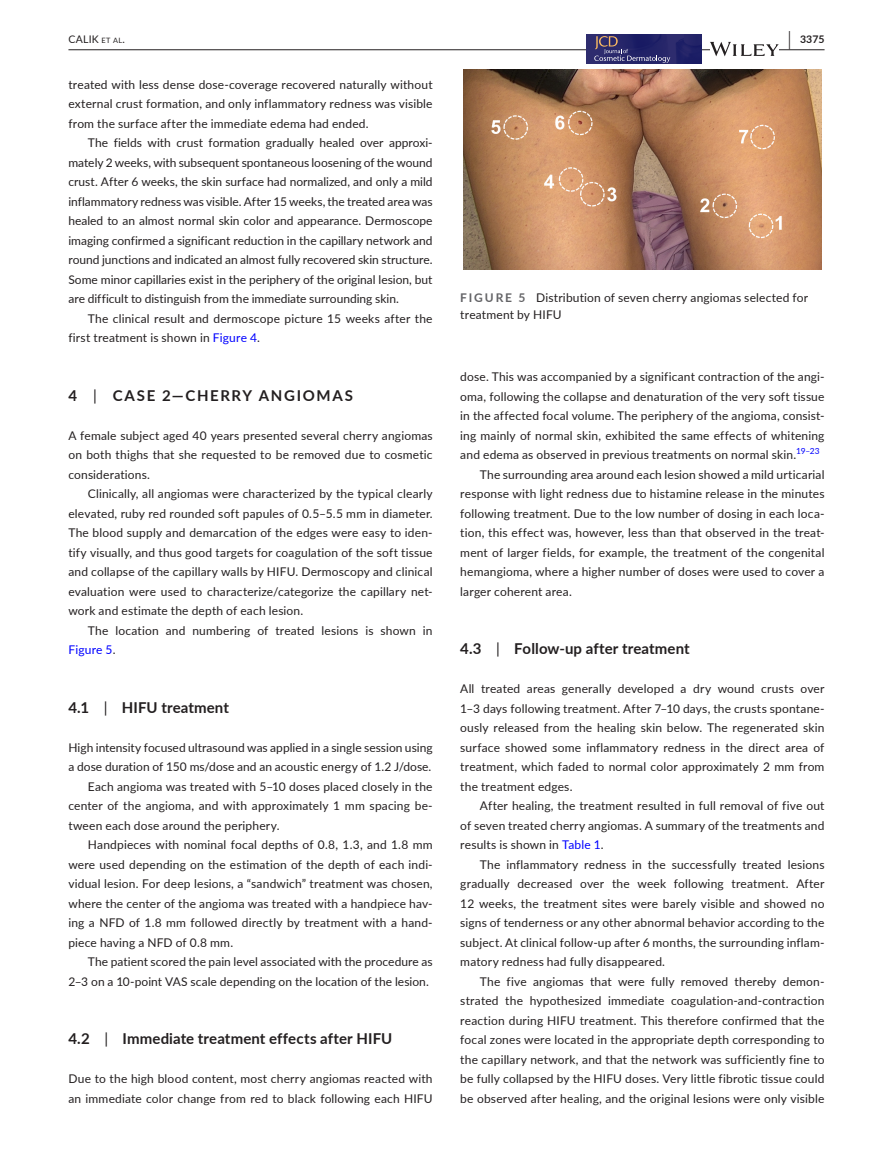
<style>
.page{position:relative;width:893px;height:1174px;background:#fff}
.page>*{position:absolute;margin:0;border:0;box-sizing:border-box;transform-origin:0 0}
.t1{font:700 15px "Lato";letter-spacing:.01em;color:#231f20}
.t2{font:700 15px "Lato";letter-spacing:.11em;color:#231f20}
.t3{font:12px/19.5px "Lato";letter-spacing:.015em;color:#231f20;text-align:justify}
.t4{font:10.5px "Lato";letter-spacing:.02em;color:#231f20}
.t5{font:700 10.5px "Lato";color:#231f20}
.t6{font:8.4px "Lato";color:#00f}
.s1{font-size:7.35px}
.s2{font-size:19.5px}
.s3{color:#00f}
.s4{font-weight:700;color:#636366}
.s5{font-weight:400}
</style>
<div class="page">
<hr style="left:68px;top:49px;width:756px;height:1px;background:#231f20">
<img style="left:587px;top:34px;width:114px;height:30px">
<svg style="left:594px;top:36px;width:76px;height:27px;background:#3c3a73"></svg>
<svg style="left:710px;top:42px;width:69px;height:14px"></svg>
<img style="left:464px;top:69px;width:357px;height:201px">
<p class="t4" style="left:68px;top:31px;width:58px">CALIK <span class="s1">et al</span>.</p>
<p class="t5" style="left:789px;top:31px;width:37px"><span class="s2">|</span> 3375</p>
<p class="t3" style="left:68px;top:74px;width:366px">treated with less dense dose-coverage recovered naturally without external crust formation, and only inflammatory redness was visible from the surface after the immediate edema had ended.</p>
<p class="t3" style="left:68px;top:132px;width:366px;text-indent:20px">The fields with crust formation gradually healed over approxi&shy;mately 2 weeks, with subsequent spontaneous loosening of the wound crust. After 6 weeks, the skin surface had normalized, and only a mild inflammatory redness was visible. After 15 weeks, the treated area was healed to an almost normal skin color and appearance. Dermoscope imaging confirmed a significant reduction in the capillary network and round junctions and indicated an almost fully recovered skin structure.<br>Some minor capillaries exist in the periphery of the original lesion, but are difficult to distinguish from the immediate surrounding skin.</p>
<p class="t3" style="left:68px;top:308px;width:366px;text-indent:20px">The clinical result and dermoscope picture 15 weeks after the first treatment is shown in <span class="s3">Figure 4</span>.</p>
<p class="t3" style="left:460px;top:289px;width:349px;line-height:16.5px"><span class="s4">FIGURE 5</span> Distribution of seven cherry angiomas selected for treatment by HIFU</p>
<p class="t2" style="left:68px;top:384px;width:286px">4 <span class="s5">|</span> CASE 2—CHERRY ANGIOMAS</p>
<p class="t3" style="left:68px;top:425px;width:366px">A female subject aged 40 years presented several cherry angiomas on both thighs that she requested to be removed due to cosmetic considerations.</p>
<p class="t3" style="left:68px;top:483px;width:366px;text-indent:20px">Clinically, all angiomas were characterized by the typical clearly elevated, ruby red rounded soft papules of 0.5–5.5 mm in diameter.<br>The blood supply and demarcation of the edges were easy to iden&shy;tify visually, and thus good targets for coagulation of the soft tissue and collapse of the capillary walls by HIFU. Dermoscopy and clinical evaluation were used to characterize/categorize the capillary net&shy;work and estimate the depth of each lesion.</p>
<p class="t3" style="left:68px;top:620px;width:366px;text-indent:20px">The location and numbering of treated lesions is shown in<br><span class="s3">Figure 5</span>.</p>
<p class="t1" style="left:68px;top:696px;width:162px">4.1 <span class="s5">|</span> HIFU treatment</p>
<p class="t3" style="left:68px;top:737px;width:366px">High intensity focused ultrasound was applied in a single session using</p>
<p class="t3" style="left:68px;top:756px;width:365px">a dose duration of 150 ms/dose and an acoustic energy of 1.2 J/dose.</p>
<p class="t3" style="left:88px;top:776px;width:346px">Each angioma was treated with 5–10 doses placed closely in the</p>
<p class="t3" style="left:68px;top:795px;width:366px">center of the angioma, and with approximately 1 mm spacing be-</p>
<p class="t3" style="left:68px;top:815px;width:213px">tween each dose around the periphery.</p>
<p class="t3" style="left:88px;top:834px;width:346px">Handpieces with nominal focal depths of 0.8, 1.3, and 1.8 mm</p>
<p class="t3" style="left:68px;top:854px;width:366px">were used depending on the estimation of the depth of each indi-</p>
<p class="t3" style="left:68px;top:873px;width:366px">vidual lesion. For deep lesions, a “sandwich” treatment was chosen,</p>
<p class="t3" style="left:68px;top:893px;width:366px">where the center of the angioma was treated with a handpiece hav-</p>
<p class="t3" style="left:68px;top:912px;width:366px">ing a NFD of 1.8 mm followed directly by treatment with a hand-</p>
<p class="t3" style="left:68px;top:932px;width:166px">piece having a NFD of 0.8 mm.</p>
<p class="t3" style="left:88px;top:951px;width:346px">The patient scored the pain level associated with the procedure as</p>
<p class="t3" style="left:68px;top:971px;width:362px">2–3 on a 10-point VAS scale depending on the location of the lesion.</p>
<p class="t1" style="left:68px;top:1028px;width:325px">4.2 <span class="s5">|</span> Immediate treatment effects after HIFU</p>
<p class="t3" style="left:68px;top:1068px;width:366px">Due to the high blood content, most cherry angiomas reacted with an immediate color change from red to black following each HIFU</p>
<p class="t3" style="left:460px;top:366px;width:366px">dose. This was accompanied by a significant contraction of the angi&shy;oma, following the collapse and denaturation of the very soft tissue in the affected focal volume. The periphery of the angioma, consist&shy;ing mainly of normal skin, exhibited the same effects of whitening and edema as observed in previous treatments on normal skin.</p>
<p class="t6" style="left:796px;top:445px;width:25px">19–23</p>
<p class="t3" style="left:460px;top:464px;width:366px;text-indent:20px">The surrounding area around each lesion showed a mild urticarial response with light redness due to histamine release in the minutes following treatment. Due to the low number of dosing in each loca&shy;tion, this effect was, however, less than that observed in the treat&shy;ment of larger fields, for example, the treatment of the congenital hemangioma, where a higher number of doses were used to cover a larger coherent area.</p>
<p class="t1" style="left:460px;top:638px;width:231px">4.3 <span class="s5">|</span> Follow-up after treatment</p>
<p class="t3" style="left:460px;top:678px;width:366px">All treated areas generally developed a dry wound crusts over 1–3 days following treatment. After 7–10 days, the crusts spontane&shy;ously released from the healing skin below. The regenerated skin surface showed some inflammatory redness in the direct area of treatment, which faded to normal color approximately 2 mm from the treatment edges.</p>
<p class="t3" style="left:460px;top:795px;width:366px;text-indent:20px">After healing, the treatment resulted in full removal of five out of seven treated cherry angiomas. A summary of the treatments and results is shown in <span class="s3">Table 1</span>.</p>
<p class="t3" style="left:460px;top:854px;width:366px;text-indent:20px">The inflammatory redness in the successfully treated lesions gradually decreased over the week following treatment. After 12 weeks, the treatment sites were barely visible and showed no signs of tenderness or any other abnormal behavior according to the subject. At clinical follow-up after 6 months, the surrounding inflam&shy;matory redness had fully disappeared.</p>
<p class="t3" style="left:460px;top:971px;width:366px;text-indent:20px">The five angiomas that were fully removed thereby demon&shy;strated the hypothesized immediate coagulation-and-contraction reaction during HIFU treatment. This therefore confirmed that the focal zones were located in the appropriate depth corresponding to the capillary network, and that the network was sufficiently fine to be fully collapsed by the HIFU doses. Very little fibrotic tissue could be observed after healing, and the original lesions were only visible</p>
</div>
